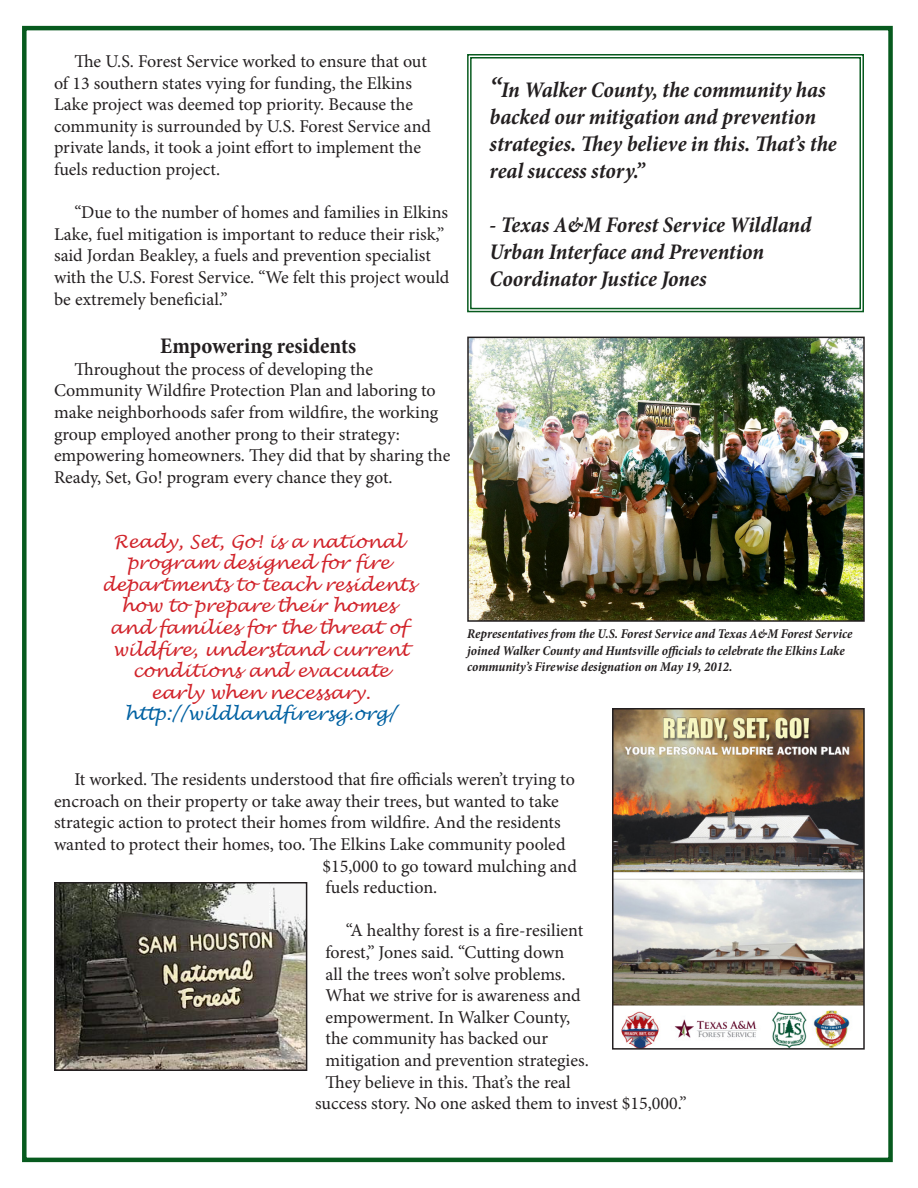
<style>
.page{position:relative;width:918px;height:1188px;background:#fff}
.page>*{position:absolute;margin:0;border:0;box-sizing:border-box;transform-origin:0 0}
.t1{font:italic 700 condensed 22.5px/27px "Minion Pro";letter-spacing:-.005em;color:#231f20}
.t2{font:700 condensed 22.5px "Minion Pro";letter-spacing:-.005em;color:#231f20}
.t3{font:18px/21.6px "Minion Pro";color:#231f20}
.t4{font:italic 18px "Lucida Handwriting";color:#d1232a}
.t5{font:italic 18px "Lucida Handwriting";color:#0161a2}
.t6{font:italic 700 condensed 13.5px/16.2px "Minion Pro";letter-spacing:-.005em;color:#231f20}
.s1{font-size:28.5px}
</style>
<div class="page">
<div style="left:22px;top:26px;width:871px;height:1136px;border:4px solid #075a1e"></div>
<svg style="left:467px;top:54px;width:397px;height:259px"></svg>
<div style="left:470px;top:57px;width:391px;height:252px;border:1px solid #075a1e"></div>
<img style="left:470px;top:340px;width:392px;height:279px">
<div style="left:467px;top:337px;width:398px;height:285px;border:2px solid #231f20"></div>
<img style="left:57px;top:885px;width:247px;height:183px">
<div style="left:54px;top:882px;width:253px;height:189px;border:2px solid #231f20"></div>
<img style="left:615px;top:711px;width:247px;height:336px">
<div style="left:612px;top:708px;width:253px;height:342px;border:2px solid #231f20"></div>
<p class="t3" style="left:54px;top:51px;width:379px;text-indent:20px">The U.S. Forest Service worked to ensure that out of 13 southern states vying for funding, the Elkins Lake project was deemed top priority. Because the community is surrounded by U.S. Forest Service and private lands, it took a joint effort to implement the fuels reduction project.</p>
<p class="t3" style="left:54px;top:202px;width:397px;text-indent:20px">“Due to the number of homes and families in Elkins Lake, fuel mitigation is important to reduce their risk,” said Jordan Beakley, a fuels and prevention specialist with the U.S. Forest Service. “We felt this project would be extremely beneficial.”</p>
<p class="t2" style="left:160px;top:331px;width:198px">Empowering residents</p>
<p class="t3" style="left:54px;top:358px;width:398px;text-indent:20px">Throughout the process of developing the Community Wildfire Protection Plan and laboring to make neighborhoods safer from wildfire, the working group employed another prong to their strategy: empowering homeowners. They did that by sharing the Ready, Set, Go! program every chance they got.</p>
<p class="t1" style="left:490px;top:76px;width:349px"><span class="s1">“</span>In Walker County, the community has backed our mitigation and prevention strategies. They believe in this. That’s the real success story.”</p>
<p class="t1" style="left:490px;top:211px;width:323px">- Texas A&amp;M Forest Service Wildland<br>Urban Interface and Prevention<br>Coordinator Justice Jones</p>
<p class="t4" style="left:113px;top:530px;width:291px">Ready, Set, Go! is a national</p>
<p class="t4" style="left:127px;top:552px;width:264px">program designed for fire</p>
<p class="t4" style="left:102px;top:574px;width:315px">departments to teach residents</p>
<p class="t4" style="left:121px;top:595px;width:276px">how to prepare their homes</p>
<p class="t4" style="left:110px;top:617px;width:299px">and families for the threat of</p>
<p class="t4" style="left:113px;top:638px;width:298px">wildfire, understand current</p>
<p class="t4" style="left:132px;top:660px;width:258px">conditions and evacuate</p>
<p class="t4" style="left:151px;top:682px;width:221px">early when necessary.</p>
<p class="t5" style="left:125px;top:703px;width:273px">http://wildlandfirersg.org/</p>
<p class="t6" style="left:467px;top:626px;width:387px">Representatives from the U.S. Forest Service and Texas A&amp;M Forest Service joined Walker County and Huntsville officials to celebrate the Elkins Lake community’s Firewise designation on May 19, 2012.</p>
<p class="t3" style="left:74px;top:769px;width:502px">It worked. The residents understood that fire officials weren’t trying to</p>
<p class="t3" style="left:54px;top:790px;width:506px">encroach on their property or take away their trees, but wanted to take</p>
<p class="t3" style="left:54px;top:812px;width:508px">strategic action to protect their homes from wildfire. And the residents</p>
<p class="t3" style="left:54px;top:834px;width:513px">wanted to protect their homes, too. The Elkins Lake community pooled</p>
<p class="t3" style="left:322px;top:855px;width:256px">$15,000 to go toward mulching and</p>
<p class="t3" style="left:326px;top:877px;width:113px">fuels reduction.</p>
<p class="t3" style="left:346px;top:920px;width:239px">“A healthy forest is a fire-resilient</p>
<p class="t3" style="left:326px;top:942px;width:240px">forest,” Jones said. “Cutting down</p>
<p class="t3" style="left:326px;top:963px;width:242px">all the trees won’t solve problems.</p>
<p class="t3" style="left:326px;top:985px;width:257px">What we strive for is awareness and</p>
<p class="t3" style="left:326px;top:1006px;width:246px">empowerment. In Walker County,</p>
<p class="t3" style="left:326px;top:1028px;width:224px">the community has backed our</p>
<p class="t3" style="left:326px;top:1050px;width:265px">mitigation and prevention strategies.</p>
<p class="t3" style="left:326px;top:1071px;width:247px">They believe in this. That’s the real</p>
<p class="t3" style="left:315px;top:1093px;width:373px">success story. No one asked them to invest $15,000.”</p>
</div>
